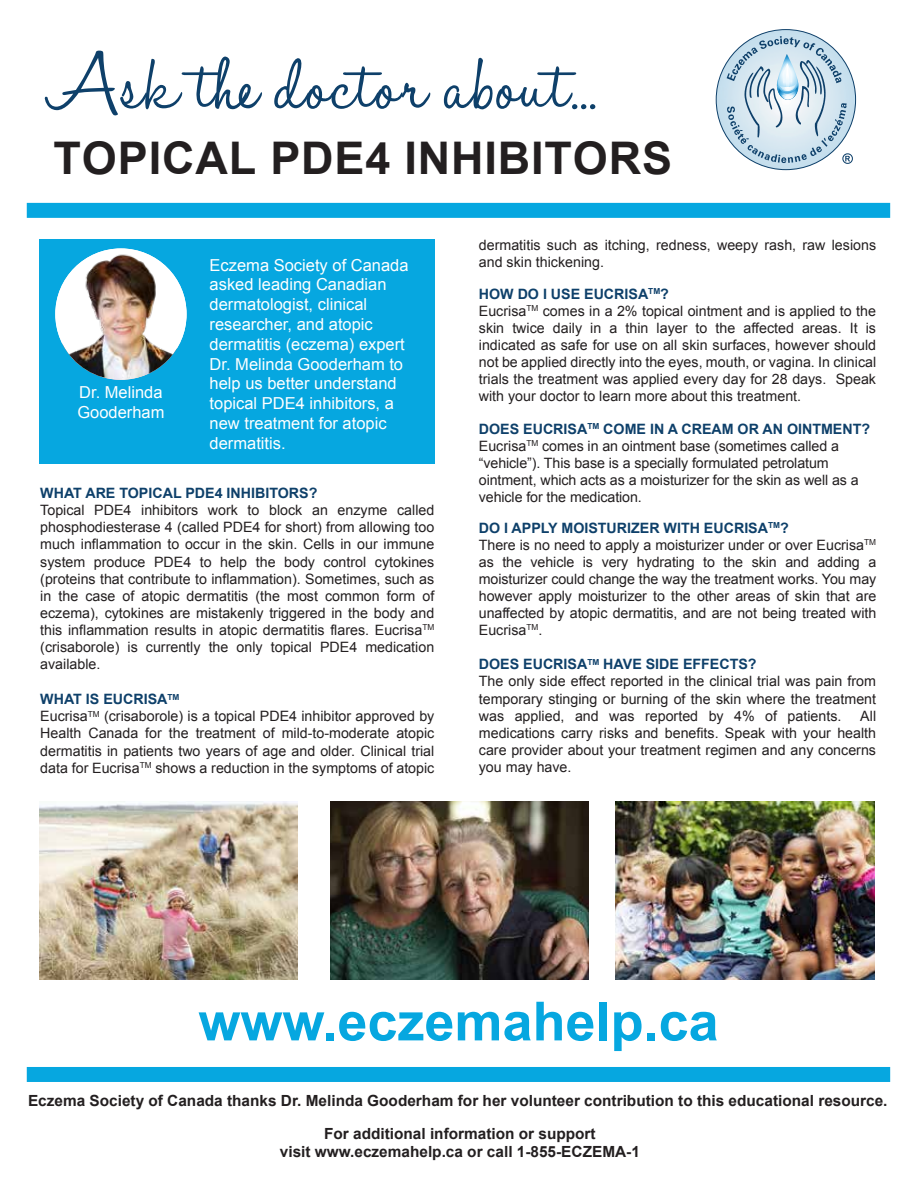
<style>
.page{position:relative;width:918px;height:1188px;background:#fff}
.page>*{position:absolute;margin:0;border:0;box-sizing:border-box;transform-origin:0 0}
.t1{font:94.5px "Halo Handletter";letter-spacing:.02em;color:#0e406a}
.t2{font:700 54px "Arial";color:#06a7e0}
.t3{font:700 45px "Arial";letter-spacing:.02em;color:#231f20}
.t4{font:16.5px/19.8px "Arial";color:#fff}
.t5{font:700 15.3px/32.8px "Arial";color:#231f20;text-align:center}
.t6{font:14.25px/17.1px "Arial";color:#231f20}
.t7{font:700 14.25px "Arial";color:#0e406a}
.s1{font-weight:700;color:#0e406a}
</style>
<div class="page">
<div style="left:39px;top:239px;width:395px;height:225px;background:#06a7e0"></div>
<img style="left:716px;top:30px;width:140px;height:140px;border-radius:69px">
<svg style="left:727px;top:36px;width:126px;height:128px;background:#c0d4e1"></svg>
<div style="left:27px;top:203px;width:863px;height:15px;background:#06a7e0"></div>
<div style="left:27px;top:1067px;width:863px;height:15px;background:#06a7e0"></div>
<img style="left:63px;top:248px;width:124px;height:132px">
<img style="left:39px;top:801px;width:258px;height:178px">
<img style="left:616px;top:801px;width:258px;height:178px">
<img style="left:331px;top:801px;width:258px;height:178px">
<h1 class="t1" style="left:49px;top:33px;width:548px">Ask the doctor about..</h1>
<h3 class="t3" style="left:54px;top:129px;width:620px">TOPICAL PDE4 INHIBITORS</h3>
<p class="t4" style="left:77px;top:382px;width:89px">Dr. Melinda<br>Gooderham</p>
<p class="t4" style="left:210px;top:255px;width:201px">Eczema Society of Canada asked leading Canadian dermatologist, clinical researcher, and atopic dermatitis (eczema) expert<br>Dr. Melinda Gooderham to help us better understand topical PDE4 inhibitors, a new treatment for atopic dermatitis.</p>
<p class="t7" style="left:40px;top:484px;width:279px">WHAT ARE TOPICAL PDE4 INHIBITORS?</p>
<p class="t6" style="left:40px;top:502px;width:396px;text-align:justify">Topical PDE4 inhibitors work to block an enzyme called phosphodiesterase 4 (called PDE4 for short) from allowing too much inflammation to occur in the skin. Cells in our immune system produce PDE4 to help the body control cytokines (proteins that contribute to inflammation). Sometimes, such as in the case of atopic dermatitis (the most common form of eczema), cytokines are mistakenly triggered in the body and this inflammation results in atopic dermatitis flares. Eucrisa<sup>TM </sup>(crisaborole) is currently the only topical PDE4 medication available.</p>
<p class="t6" style="left:40px;top:691px;width:396px"><span class="s1">WHAT IS EUCRISA</span><sup>TM<br></sup>Eucrisa<sup>TM</sup> (crisaborole) is a topical PDE4 inhibitor approved by Health Canada for the treatment of mild-to-moderate atopic dermatitis in patients two years of age and older. Clinical trial data for Eucrisa<sup>TM</sup> shows a reduction in the symptoms of atopic</p>
<p class="t6" style="left:479px;top:236px;width:399px">dermatitis such as itching, redness, weepy rash, raw lesions and skin thickening.</p>
<p class="t6" style="left:479px;top:285px;width:399px"><span class="s1">HOW DO I USE EUCRISA</span><sup>TM</sup><span class="s1">?<br></span>Eucrisa<sup>TM</sup> comes in a 2% topical ointment and is applied to the skin twice daily in a thin layer to the affected areas. It is indicated as safe for use on all skin surfaces, however should not be applied directly into the eyes, mouth, or vagina. In clinical trials the treatment was applied every day for 28 days. Speak with your doctor to learn more about this treatment.</p>
<p class="t6" style="left:479px;top:420px;width:393px"><span class="s1">DOES EUCRISA</span><sup>TM</sup> <span class="s1">COME IN A CREAM OR AN OINTMENT?<br></span>Eucrisa<sup>TM</sup> comes in an ointment base (sometimes called a “vehicle”). This base is a specially formulated petrolatum ointment, which acts as a moisturizer for the skin as well as a vehicle for the medication.</p>
<p class="t6" style="left:479px;top:519px;width:399px"><span class="s1">DO I APPLY MOISTURIZER WITH EUCRISA</span><sup>TM</sup><span class="s1">?<br></span>There is no need to apply a moisturizer under or over Eucrisa<sup>TM </sup>as the vehicle is very hydrating to the skin and adding a moisturizer could change the way the treatment works. You may however apply moisturizer to the other areas of skin that are unaffected by atopic dermatitis, and are not being treated with Eucrisa<sup>TM</sup>.</p>
<p class="t6" style="left:479px;top:656px;width:399px"><span class="s1">DOES EUCRISA</span><sup>TM</sup> <span class="s1">HAVE SIDE EFFECTS?<br></span>The only side effect reported in the clinical trial was pain from temporary stinging or burning of the skin where the treatment was applied, and was reported by 4% of patients.</p>
<p class="t6" style="left:479px;top:707px;width:399px;text-align:justify;text-indent:381px">All medications carry risks and benefits. Speak with your health care provider about your treatment regimen and any concerns you may have.</p>
<h2 class="t2" style="left:198px;top:985px;width:522px">www.eczemahelp.ca</h2>
<p class="t5" style="left:28px;top:1085px;width:861px">Eczema Society of Canada thanks Dr. Melinda Gooderham for her volunteer contribution to this educational resource.<br>For additional information or support</p>
<p class="t5" style="left:280px;top:1136px;width:362px">visit www.eczemahelp.ca or call 1-855-ECZEMA-1</p>
</div>
